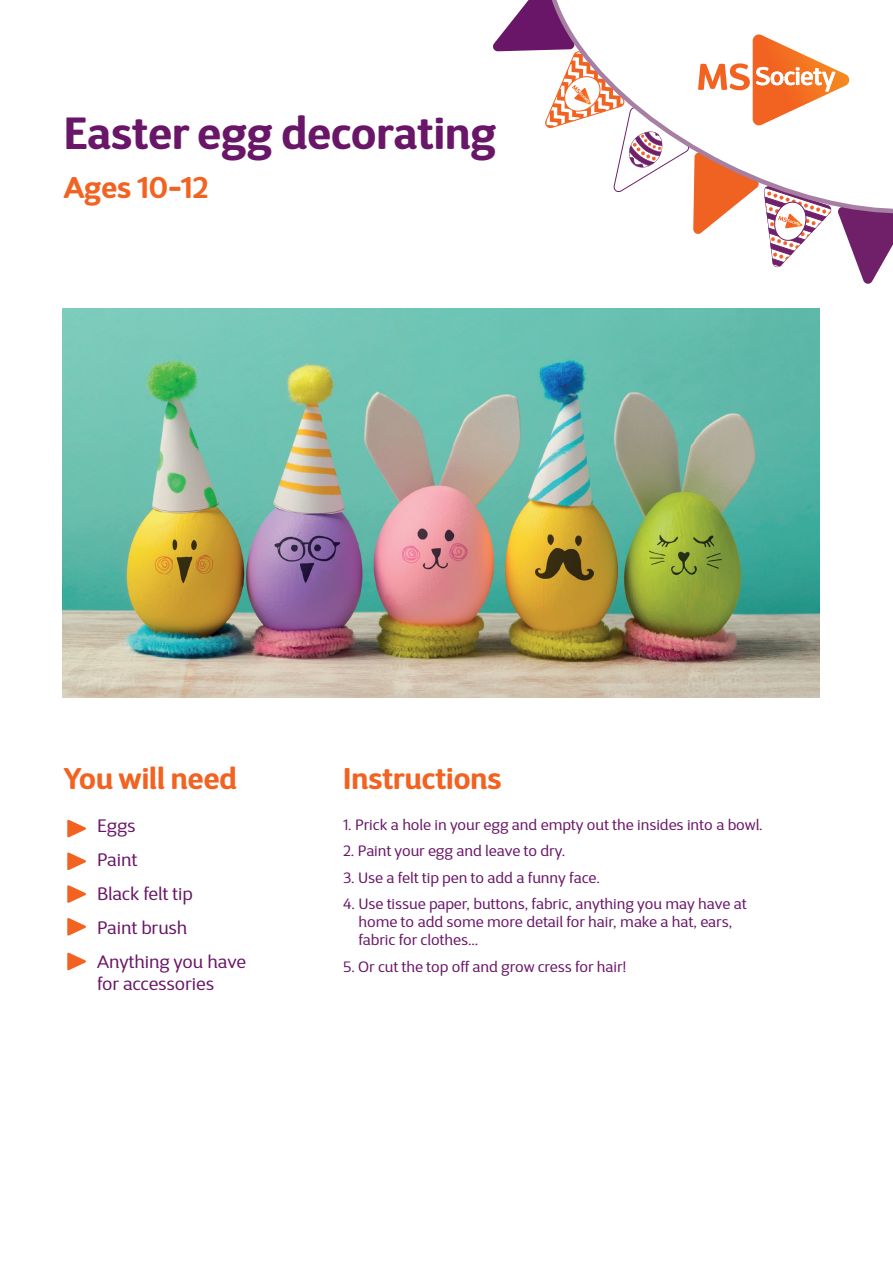
<style>
.page{position:relative;width:893px;height:1263px;background:#fff}
.page>*{position:absolute;margin:0;border:0;box-sizing:border-box;transform-origin:0 0}
.t1{font:700 45px "D Sari";color:#691668}
.t2{font:700 30px "D Sari";color:#f26221}
.t3{font:18px/33.9px "D Sari";color:#691668}
.t4{font:15px/18px "D Sari";color:#691668}
</style>
<div class="page">
<svg style="left:493px;top:0;width:400px;height:284px"></svg>
<img style="left:62px;top:308px;width:758px;height:389px">
<svg style="left:67px;top:820px;width:19px;height:17px"></svg>
<svg style="left:67px;top:852px;width:19px;height:18px"></svg>
<svg style="left:67px;top:885px;width:19px;height:18px"></svg>
<svg style="left:67px;top:918px;width:19px;height:17px"></svg>
<svg style="left:67px;top:953px;width:19px;height:17px"></svg>
<h1 class="t1" style="left:64px;top:104px;width:434px">Easter egg decorating</h1>
<h2 class="t2" style="left:64px;top:168px;width:146px">Ages 10-12</h2>
<h2 class="t2" style="left:64px;top:759px;width:175px">You will need</h2>
<p class="t3" style="left:97px;top:809px;width:151px">Eggs<br>Paint<br>Black felt tip<br>Paint brush<br>Anything you have</p>
<p class="t3" style="left:97px;top:967px;width:119px">for accessories</p>
<h2 class="t2" style="left:343px;top:759px;width:160px">Instructions</h2>
<p class="t4" style="left:343px;top:815px;width:421px">1. Prick a hole in your egg and empty out the insides into a bowl.</p>
<p class="t4" style="left:343px;top:842px;width:224px">2. Paint your egg and leave to dry.</p>
<p class="t4" style="left:343px;top:868px;width:258px">3. Use a felt tip pen to add a funny face.</p>
<p class="t4" style="left:358px;top:895px;width:390px;text-indent:-15px">4. Use tissue paper, buttons, fabric, anything you may have at home to add some more detail for hair, make a hat, ears, fabric for clothes...</p>
<p class="t4" style="left:343px;top:957px;width:285px">5. Or cut the top off and grow cress for hair!</p>
</div>
